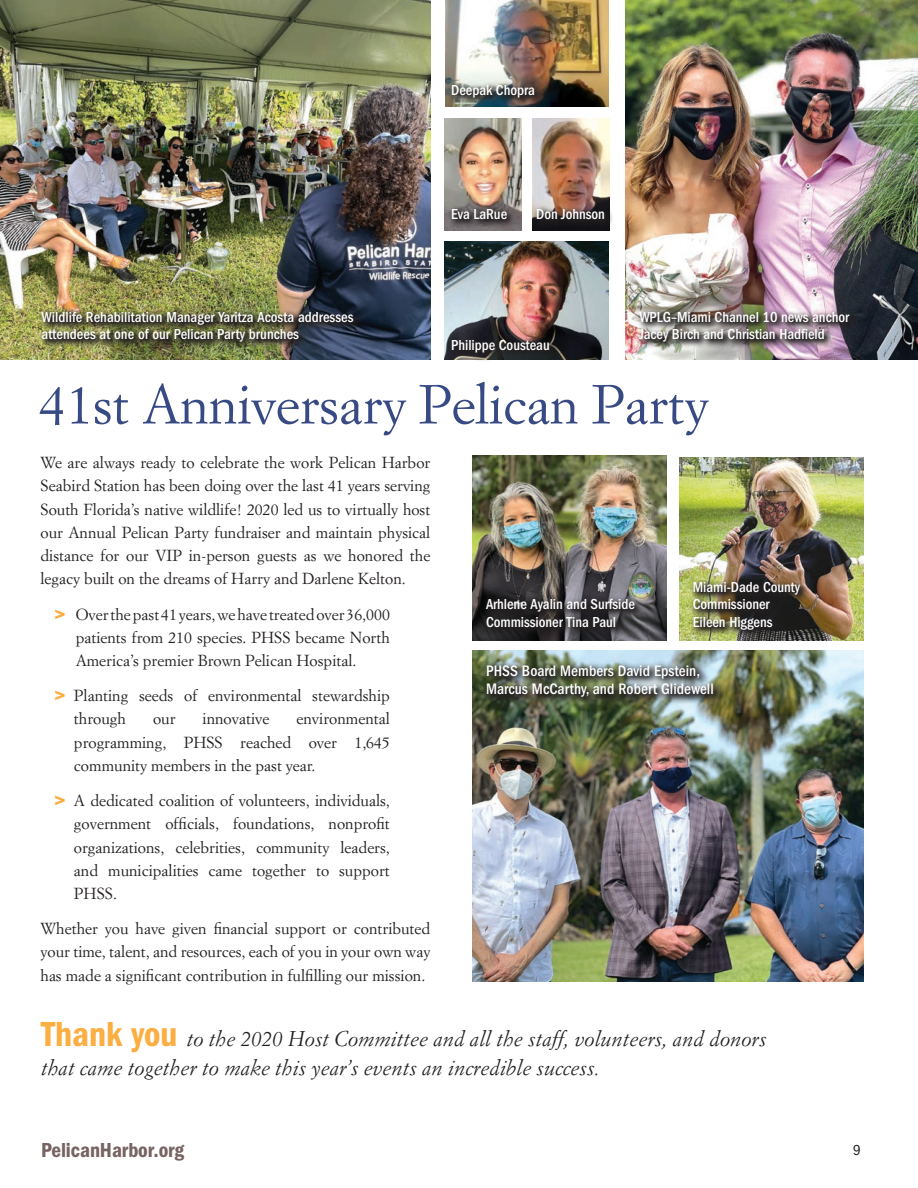
<style>
.page{position:relative;width:918px;height:1188px;background:#fff}
.page>*{position:absolute;margin:0;border:0;box-sizing:border-box;transform-origin:0 0}
.t1{font:54px "Simoncini Garamond";letter-spacing:-.005em;color:#374a83}
._2019_base_text{font:italic 21px/28.5px "Simoncini Garamond";color:#231f20}
.t2{font:600 condensed 21px "Franklin Gothic";letter-spacing:-.005em;color:#776362}
._2019_base_text-2{font:15.75px/23.2px "Simoncini Garamond";color:#231f20;text-align:justify}
.new_caption_style{font:500 condensed 15.75px/18.8px "Franklin Gothic";letter-spacing:.005em;color:#fff}
.new_caption_style-2{font:500 condensed 15px/17.2px "Franklin Gothic";color:#fff}
._2018_basic_FG_text{font:500 condensed 15px/17.2px "Franklin Gothic";letter-spacing:.005em;color:#fff}
.t3{font:condensed 15px "Franklin Gothic";color:#231f20}
.s1{font-family:"Franklin Gothic";font-weight:600;font-size:19.5px;color:#fbae41}
.s2{font-family:"Franklin Gothic";font-weight:600;font-style:normal;font-stretch:condensed;font-size:36px;color:#fbae41}
</style>
<div class="page">
<img style="left:679px;top:457px;width:185px;height:184px">
<img style="left:0;top:0;width:430px;height:359px">
<img style="left:446px;top:0;width:162px;height:107px">
<img style="left:626px;top:0;width:292px;height:359px">
<img style="left:472px;top:650px;width:392px;height:332px">
<img style="left:482px;top:660px;width:242px;height:48px">
<img style="left:472px;top:456px;width:194px;height:185px">
<svg style="left:483px;top:595px;width:162px;height:42px;background:#353335"></svg>
<img style="left:689px;top:578px;width:121px;height:61px">
<img style="left:635px;top:308px;width:224px;height:44px">
<img style="left:38px;top:308px;width:325px;height:44px">
<img style="left:445px;top:118px;width:76px;height:112px">
<img style="left:444px;top:241px;width:164px;height:118px">
<svg style="left:448px;top:80px;width:96px;height:27px;background:#5f615e"></svg>
<svg style="left:448px;top:205px;width:69px;height:24px;background:#5b5455"></svg>
<svg style="left:448px;top:336px;width:111px;height:24px;background:#2c2a2a"></svg>
<img style="left:532px;top:118px;width:77px;height:112px">
<svg style="left:533px;top:205px;width:79px;height:24px;background:#423837"></svg>
<p class="new_caption_style-2" style="left:451px;top:81px;width:85px">Deepak Chopra</p>
<p class="_2018_basic_FG_text" style="left:42px;top:308px;width:313px">Wildlife Rehabilitation Manager Yaritza Acosta addresses attendees at one of our Pelican Party brunches</p>
<p class="new_caption_style-2" style="left:451px;top:206px;width:58px">Eva LaRue</p>
<p class="new_caption_style-2" style="left:536px;top:206px;width:70px">Don Johnson</p>
<p class="new_caption_style-2" style="left:451px;top:336px;width:100px">Philippe Cousteau</p>
<p class="new_caption_style-2" style="left:639px;top:308px;width:211px">WPLG–Miami Channel 10 news anchor<br>Jacey Birch and Christian Hadfield</p>
<p class="t1" style="left:39px;top:371px;width:671px">41st Anniversary Pelican Party</p>
<p class="_2019_base_text-2" style="left:41px;top:451px;width:391px">We are always ready to celebrate the work Pelican Harbor Seabird Station has been doing over the last 41 years serving South Florida’s native wildlife! 2020 led us to virtually host our Annual Pelican Party fundraiser and maintain physical distance for our VIP in-person guests as we honored the legacy built on the dreams of Harry and Darlene Kelton.</p>
<p class="_2019_base_text-2" style="left:76px;top:602px;width:316px;text-indent:-22px"><span class="s1">&gt;</span> Over the past 41 years, we have treated over 36,000 patients from 210 species. PHSS became North America’s premier Brown Pelican Hospital.</p>
<p class="_2019_base_text-2" style="left:74px;top:684px;width:317px;text-indent:-20px"><span class="s1">&gt;</span> Planting seeds of environmental stewardship through</p>
<p class="_2019_base_text-2" style="left:74px;top:707px;width:317px;text-indent:223px">environmental programming, PHSS reached over 1,645 community members in the past year.</p>
<p class="_2019_base_text-2" style="left:74px;top:789px;width:317px;text-indent:-20px"><span class="s1">&gt;</span> A dedicated coalition of volunteers, individuals, government officials, foundations, nonprofit organizations, celebrities, community leaders, and municipalities came together to support PHSS.</p>
<p class="_2019_base_text-2" style="left:41px;top:917px;width:391px">Whether you have given financial support or contributed your time, talent, and resources, each of you in your own way has made a significant contribution in fulfilling our mission.</p>
<p class="_2019_base_text-2" style="left:153px;top:707px;width:24px">our</p>
<p class="_2019_base_text-2" style="left:203px;top:707px;width:68px">innovative</p>
<p class="new_caption_style-2" style="left:486px;top:596px;width:151px">Arhlene Ayalin and Surfside<br>Commissioner Tina Paul</p>
<p class="new_caption_style-2" style="left:693px;top:579px;width:109px">Miami-Dade County<br>Commissioner<br>Eileen Higgens</p>
<p class="new_caption_style" style="left:486px;top:661px;width:229px">PHSS Board Members David Epstein,<br>Marcus McCarthy, and Robert Glidewell</p>
<p class="_2019_base_text" style="left:41px;top:1025px;width:727px"><span class="s2">Thank you</span> to the 2020 Host Committee and all the staff, volunteers, and donors that came together to make this year’s events an incredible success.</p>
<p class="t2" style="left:41px;top:1138px;width:145px">PelicanHarbor.org</p>
<p class="t3" style="left:853px;top:1142px;width:9px">9</p>
</div>
